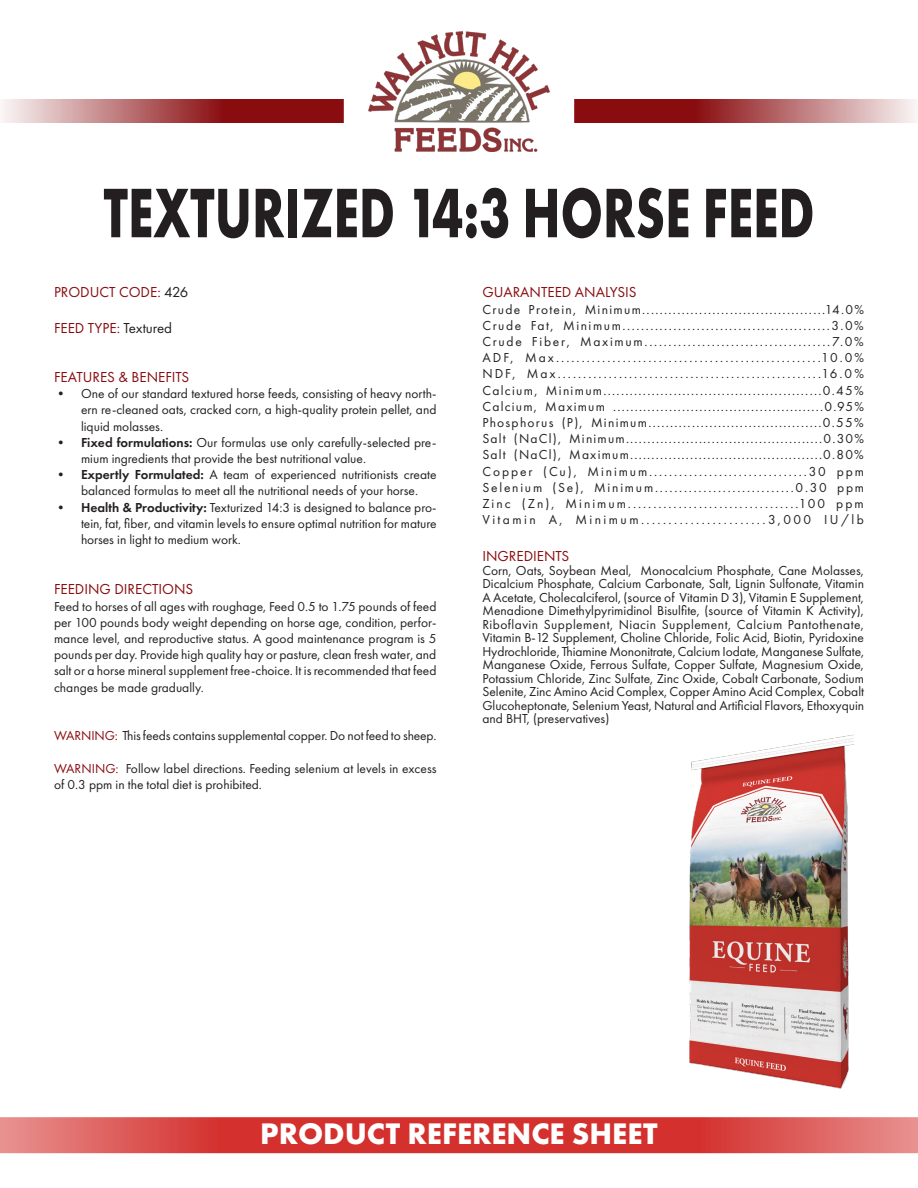
<style>
.page{position:relative;width:918px;height:1188px;background:#fff}
.page>*{position:absolute;margin:0;border:0;box-sizing:border-box;transform-origin:0 0}
.t1{font:700 72.6px "Futura PT";color:#231f20;scale:.71 1}
.t2{font:700 30.9px "Futura PT";color:#fff}
.t3{font:15px "Futura PT";color:#890c0f}
.t4{font:13.5px/16.2px "Futura PT";color:#231f20;text-align:justify}
.t5{font:13.5px "Futura PT";letter-spacing:.09em;color:#231f20}
.t6{font:13.5px "Futura PT";letter-spacing:.095em;color:#231f20}
.t7{font:13.5px "Futura PT";letter-spacing:.13em;color:#231f20}
.t8{font:13.5px "Futura PT";letter-spacing:.115em;color:#231f20}
.t9{font:13.5px "Futura PT";letter-spacing:.15em;color:#231f20}
.t10{font:13.5px "Futura PT";letter-spacing:.14em;color:#231f20}
.t11{font:13.5px "Futura PT";letter-spacing:.18em;color:#231f20}
.s1{color:#231f20}
.s2{font-weight:600}
.s3{color:#890c0f}
</style>
<div class="page">
<img style="left:369px;top:32px;width:180px;height:119px">
<svg style="left:3px;top:99px;width:341px;height:24px;background:#ad5759"></svg>
<svg style="left:574px;top:99px;width:342px;height:24px;background:#ad5759"></svg>
<svg style="left:0;top:1117px;width:459px;height:36px;background:#d84946"></svg>
<svg style="left:459px;top:1117px;width:459px;height:36px;background:#d84946"></svg>
<img style="left:689px;top:735px;width:165px;height:354px">
<p class="t1" style="left:104px;top:166px;width:1003px">TEXTURIZED 14:3 HORSE FEED</p>
<p class="t3" style="left:54px;top:283px;width:136px">PRODUCT CODE: <span class="s1">426</span></p>
<p class="t3" style="left:54px;top:319px;width:120px">FEED TYPE: <span class="s1">Textured</span></p>
<p class="t3" style="left:54px;top:368px;width:137px">FEATURES &amp; BENEFITS</p>
<p class="t4" style="left:81px;top:385px;width:357px;text-indent:-27px">• One of our standard textured horse feeds, consisting of heavy north&shy;ern re-cleaned oats, cracked corn, a high-quality protein pellet, and liquid molasses.</p>
<p class="t4" style="left:81px;top:434px;width:357px;text-indent:-27px"><span class="s2">• Fixed formulations:</span> Our formulas use only carefully-selected pre&shy;mium ingredients that provide the best nutritional value.</p>
<p class="t4" style="left:81px;top:466px;width:357px;text-indent:-27px"><span class="s2">• Expertly Formulated:</span> A team of experienced nutritionists create balanced formulas to meet all the nutritional needs of your horse.</p>
<p class="t4" style="left:81px;top:499px;width:357px;text-indent:-27px"><span class="s2">• Health &amp; Productivity:</span> Texturized 14:3 is designed to balance pro&shy;tein, fat, fiber, and vitamin levels to ensure optimal nutrition for mature horses in light to medium work.</p>
<p class="t3" style="left:54px;top:580px;width:141px">FEEDING DIRECTIONS</p>
<p class="t4" style="left:54px;top:598px;width:384px">Feed to horses of all ages with roughage, Feed 0.5 to 1.75 pounds of feed per 100 pounds body weight depending on horse age, condition, perfor&shy;mance level, and reproductive status. A good maintenance program is 5 pounds per day. Provide high quality hay or pasture, clean fresh water, and salt or a horse mineral supplement free-choice. It is recommended that feed changes be made gradually.</p>
<p class="t4" style="left:54px;top:727px;width:384px"><span class="s3">WARNING:</span> This feeds contains supplemental copper. Do not feed to sheep.</p>
<p class="t4" style="left:54px;top:760px;width:384px"><span class="s3">WARNING:</span> Follow label directions. Feeding selenium at levels in excess of 0.3 ppm in the total diet is prohibited.</p>
<p class="t3" style="left:482px;top:283px;width:156px">GUARANTEED ANALYSIS</p>
<p class="t6" style="left:482px;top:301px;width:383px">Crude Protein, Minimum..........................................14.0%</p>
<p class="t8" style="left:482px;top:317px;width:383px">Crude Fat, Minimum.............................................3.0%</p>
<p class="t7" style="left:482px;top:333px;width:383px">Crude Fiber, Maximum.......................................7.0%</p>
<p class="t4" style="left:482px;top:349px;width:383px">ADF, Max....................................................10.0%</p>
<p class="t4" style="left:482px;top:366px;width:383px">NDF, Max....................................................16.0%</p>
<p class="t6" style="left:482px;top:382px;width:383px">Calcium, Minimum..................................................0.45%</p>
<p class="t5" style="left:482px;top:398px;width:383px">Calcium, Maximum .................................................0.95%</p>
<p class="t6" style="left:482px;top:414px;width:383px">Phosphorus (P), Minimum........................................0.55%</p>
<p class="t5" style="left:482px;top:431px;width:383px">Salt (NaCl), Minimum..............................................0.30%</p>
<p class="t5" style="left:482px;top:447px;width:383px">Salt (NaCl), Maximum.............................................0.80%</p>
<p class="t10" style="left:482px;top:463px;width:383px">Copper (Cu), Minimum................................30 ppm</p>
<p class="t7" style="left:482px;top:479px;width:383px">Selenium (Se), Minimum.............................0.30 ppm</p>
<p class="t9" style="left:482px;top:495px;width:383px">Zinc (Zn), Minimum..................................100 ppm</p>
<p class="t11" style="left:482px;top:512px;width:383px">Vitamin A, Minimum.......................3,000 IU/lb</p>
<p class="t3" style="left:482px;top:547px;width:88px">INGREDIENTS</p>
<p class="t4" style="left:482px;top:564px;width:383px;line-height:13.5px">Corn, Oats, Soybean Meal, Monocalcium Phosphate, Cane Molasses, Dicalcium Phosphate, Calcium Carbonate, Salt, Lignin Sulfonate, Vitamin A Acetate, Cholecalciferol, (source of Vitamin D 3), Vitamin E Supplement, Menadione Dimethylpyrimidinol Bisulfite, (source of Vitamin K Activity), Riboflavin Supplement, Niacin Supplement, Calcium Pantothenate, Vitamin B-12 Supplement, Choline Chloride, Folic Acid, Biotin, Pyridoxine Hydrochloride, Thiamine Mononitrate, Calcium Iodate, Manganese Sulfate, Manganese Oxide, Ferrous Sulfate, Copper Sulfate, Magnesium Oxide, Potassium Chloride, Zinc Sulfate, Zinc Oxide, Cobalt Carbonate, Sodium Selenite, Zinc Amino Acid Complex, Copper Amino Acid Complex, Cobalt Glucoheptonate, Selenium Yeast, Natural and Artificial Flavors, Ethoxyquin and BHT, (preservatives)</p>
<h2 class="t2" style="left:260px;top:1113px;width:399px">PRODUCT REFERENCE SHEET</h2>
</div>
